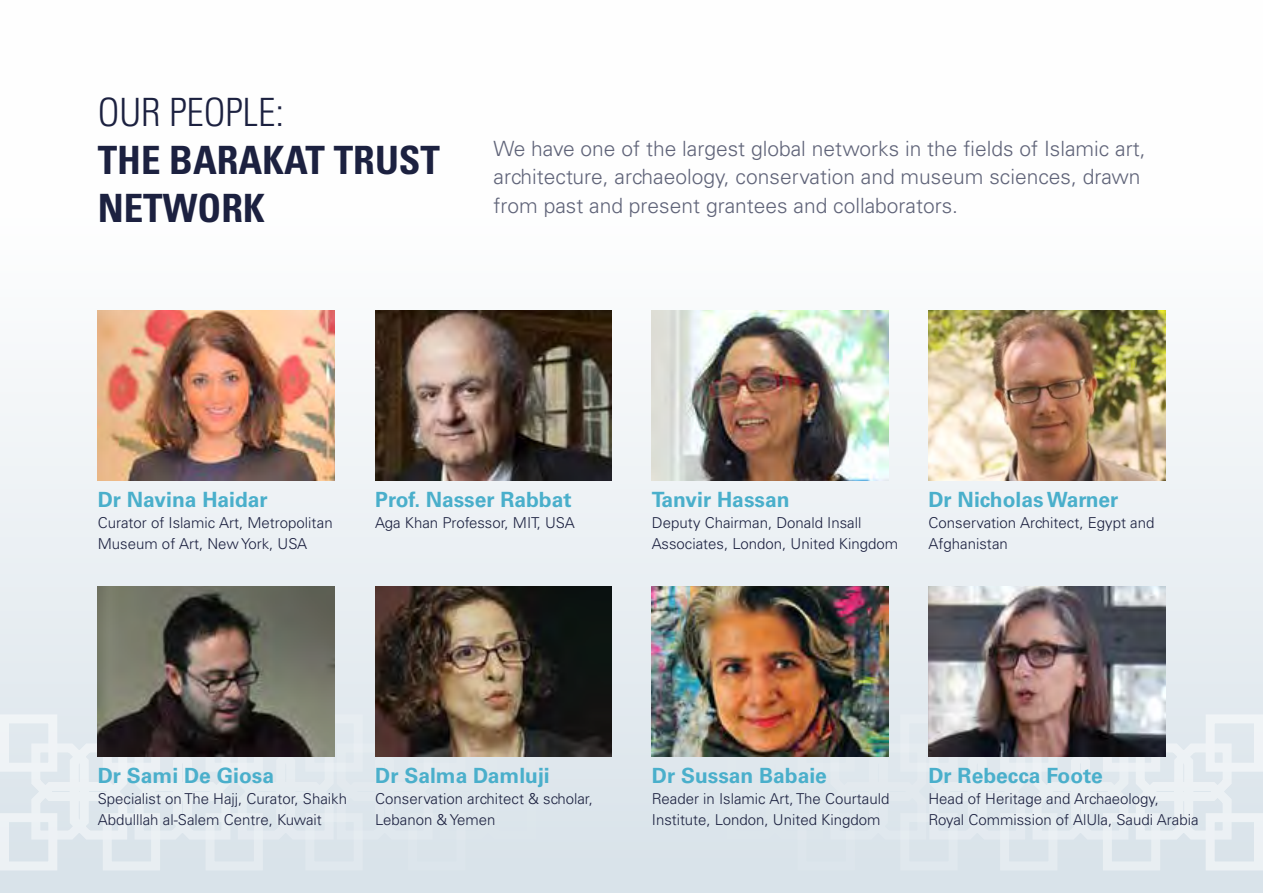
<style>
.page{position:relative;width:1263px;height:893px;background:#fff}
.page>*{position:absolute;margin:0;border:0;box-sizing:border-box;transform-origin:0 0}
.t1{font:700 condensed 39px/48px "Univers LT Std";color:#1c2140}
.t2{font:300 condensed 39px "Univers LT Std";color:#1c2140}
.t3{font:300 21px/28.5px "Univers LT Std";color:#606479}
.t4{font:700 21px "Univers LT Std";color:#4aafcb}
.t5{font:300 15px/21px "Univers LT Std";color:#1c2140}
</style>
<div class="page">
<div style="left:0;top:0;width:1263px;height:893px;background:linear-gradient(to bottom,#fff,#d8e2e8)"></div>
<svg style="left:30px;top:742px;width:507px;height:99px;background:#e0e7ec"></svg>
<div style="left:408px;top:813px;width:57px;height:57px;border:9px solid #fff"></div>
<div style="left:103px;top:813px;width:57px;height:57px;border:9px solid #fff"></div>
<div style="left:408px;top:714px;width:57px;height:58px;border:9px solid #fff"></div>
<div style="left:103px;top:714px;width:57px;height:58px;border:9px solid #fff"></div>
<div style="left:305px;top:813px;width:58px;height:57px;border:9px solid #fff"></div>
<div style="left:0;top:813px;width:57px;height:57px;border:9px solid #fff"></div>
<div style="left:305px;top:714px;width:58px;height:58px;border:9px solid #fff"></div>
<div style="left:0;top:714px;width:57px;height:58px;border:9px solid #fff"></div>
<div style="left:206px;top:813px;width:57px;height:57px;border:9px solid #fff"></div>
<div style="left:206px;top:714px;width:57px;height:58px;border:9px solid #fff"></div>
<svg style="left:726px;top:742px;width:507px;height:99px;background:#dfe7ec"></svg>
<div style="left:797px;top:813px;width:58px;height:57px;border:9px solid #fff"></div>
<div style="left:1103px;top:813px;width:57px;height:57px;border:9px solid #fff"></div>
<div style="left:797px;top:714px;width:58px;height:58px;border:9px solid #fff"></div>
<div style="left:1103px;top:714px;width:57px;height:58px;border:9px solid #fff"></div>
<div style="left:900px;top:813px;width:57px;height:57px;border:9px solid #fff"></div>
<div style="left:1206px;top:813px;width:57px;height:57px;border:9px solid #fff"></div>
<div style="left:900px;top:714px;width:57px;height:58px;border:9px solid #fff"></div>
<div style="left:1206px;top:714px;width:57px;height:58px;border:9px solid #fff"></div>
<div style="left:1000px;top:813px;width:57px;height:57px;border:9px solid #fff"></div>
<div style="left:1000px;top:714px;width:57px;height:58px;border:9px solid #fff"></div>
<img style="left:98px;top:310px;width:236px;height:170px">
<img style="left:375px;top:310px;width:237px;height:170px">
<img style="left:652px;top:310px;width:236px;height:170px">
<img style="left:928px;top:310px;width:237px;height:170px">
<img style="left:98px;top:586px;width:236px;height:170px">
<img style="left:375px;top:586px;width:237px;height:170px">
<img style="left:652px;top:586px;width:236px;height:170px">
<img style="left:928px;top:586px;width:237px;height:170px">
<h1 class="t2" style="left:98px;top:89px;width:188px">OUR PEOPLE:</h1>
<h1 class="t1" style="left:98px;top:136px;width:344px">THE BARAKAT TRUST<br>NETWORK</h1>
<h2 class="t3" style="left:494px;top:134px;width:653px">We have one of the largest global networks in the fields of Islamic art, architecture, archaeology, conservation and museum sciences, drawn from past and present grantees and collaborators.</h2>
<h2 class="t4" style="left:98px;top:487px;width:171px">Dr Navina Haidar</h2>
<p class="t5" style="left:98px;top:512px;width:236px">Curator of Islamic Art, Metropolitan<br>Museum of Art, New York, USA</p>
<h2 class="t4" style="left:375px;top:487px;width:198px">Prof. Nasser Rabbat</h2>
<p class="t5" style="left:375px;top:512px;width:201px">Aga Khan Professor, MIT, USA</p>
<h2 class="t4" style="left:652px;top:487px;width:139px">Tanvir Hassan</h2>
<p class="t5" style="left:652px;top:512px;width:248px">Deputy Chairman, Donald Insall<br>Associates, London, United Kingdom</p>
<h2 class="t4" style="left:928px;top:487px;width:191px">Dr Nicholas Warner</h2>
<p class="t5" style="left:928px;top:512px;width:227px">Conservation Architect, Egypt and<br>Afghanistan</p>
<h2 class="t4" style="left:98px;top:764px;width:178px">Dr Sami De Giosa</h2>
<p class="t5" style="left:98px;top:788px;width:251px">Specialist on The Hajj, Curator, Shaikh<br>Abdulllah al-Salem Centre, Kuwait</p>
<h2 class="t4" style="left:375px;top:764px;width:176px">Dr Salma Damluji</h2>
<p class="t5" style="left:375px;top:788px;width:219px">Conservation architect &amp; scholar,<br>Lebanon &amp; Yemen</p>
<h2 class="t4" style="left:652px;top:764px;width:177px">Dr Sussan Babaie</h2>
<p class="t5" style="left:652px;top:788px;width:239px">Reader in Islamic Art, The Courtauld<br>Institute, London, United Kingdom</p>
<h2 class="t4" style="left:928px;top:764px;width:176px">Dr Rebecca Foote</h2>
<p class="t5" style="left:928px;top:788px;width:272px">Head of Heritage and Archaeology,<br>Royal Commission of AlUla, Saudi Arabia</p>
</div>
